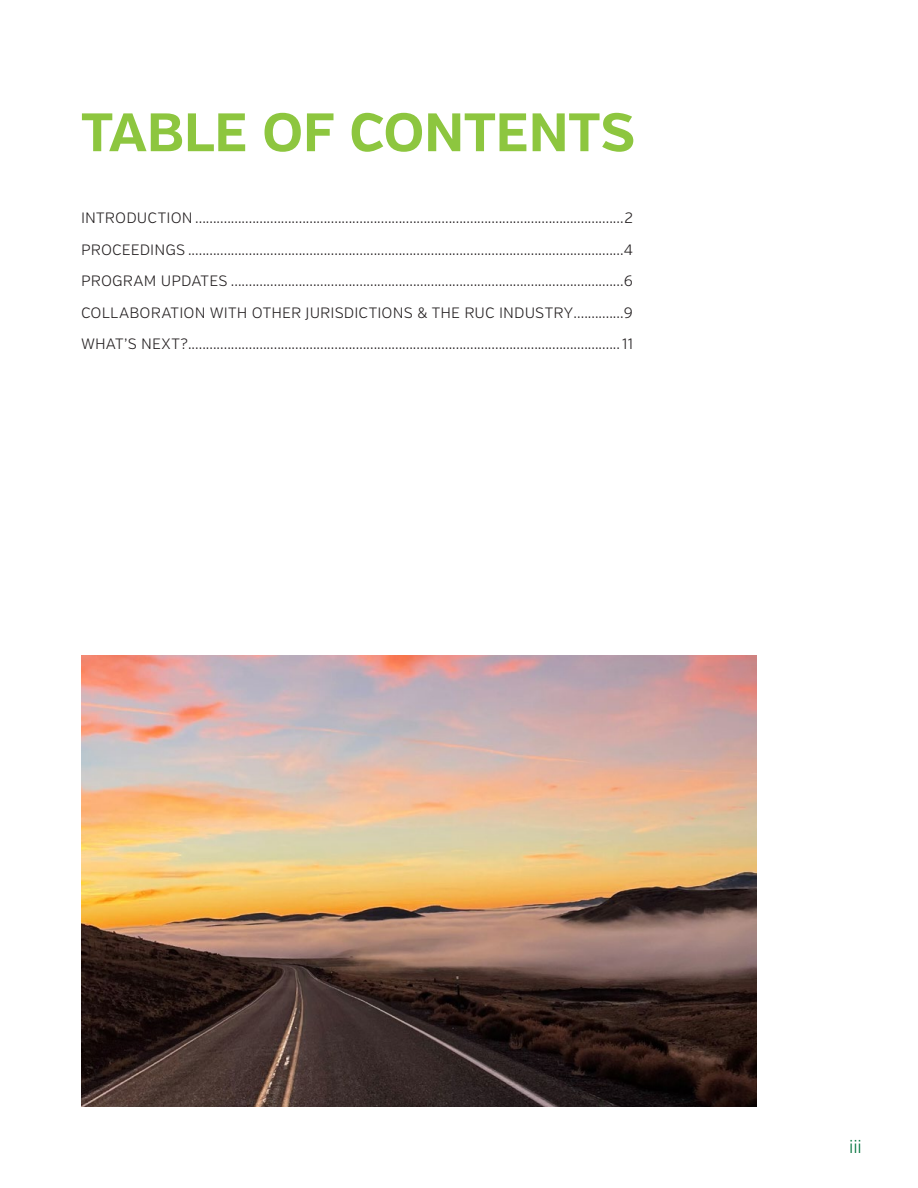
<style>
.page{position:relative;width:918px;height:1188px;background:#fff}
.page>*{position:absolute;margin:0;border:0;box-sizing:border-box;transform-origin:0 0}
.TOC-Title{font:700 54px "Verb";letter-spacing:-.01em;color:#8dc63f}
.t1{font:300 18px "Verb";color:#00733c}
.t2{font:300 15px "Verb";letter-spacing:.01em;color:#231f20}
</style>
<div class="page">
<img style="left:81px;top:656px;width:676px;height:451px">
<p class="TOC-Title" style="left:81px;top:100px;width:555px">TABLE OF CONTENTS</p>
<p class="t2" style="left:81px;top:209px;width:553px">INTRODUCTION ........................................................................................................................2</p>
<p class="t2" style="left:81px;top:241px;width:553px">PROCEEDINGS ..........................................................................................................................4</p>
<p class="t2" style="left:81px;top:272px;width:554px">PROGRAM UPDATES ..............................................................................................................6</p>
<p class="t2" style="left:81px;top:304px;width:554px">COLLABORATION WITH OTHER JURISDICTIONS &amp; THE RUC INDUSTRY..............9</p>
<p class="t2" style="left:81px;top:335px;width:553px">WHAT’S NEXT?.........................................................................................................................11</p>
<p class="t1" style="left:849px;top:1136px;width:14px">iii</p>
</div>
